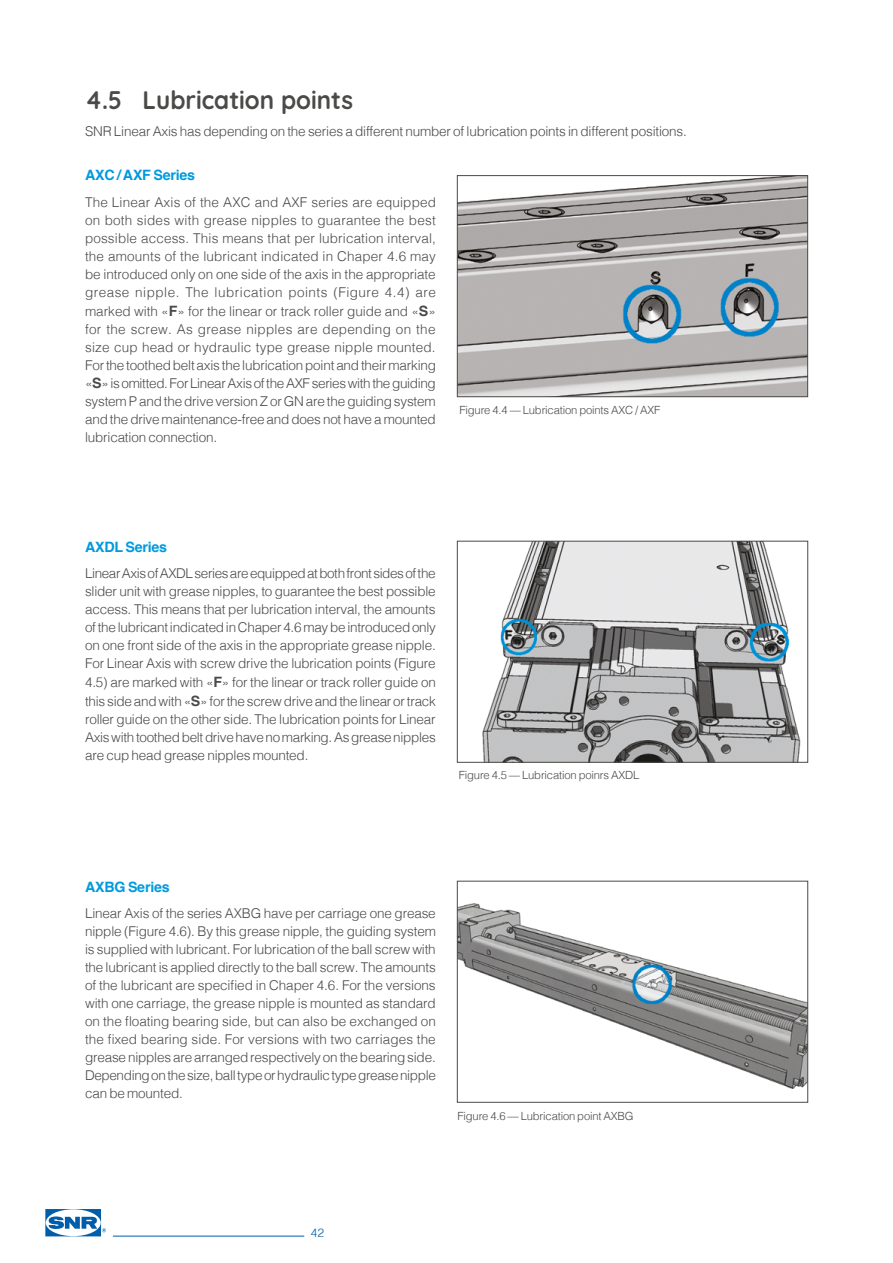
<style>
.page{position:relative;width:893px;height:1263px;background:#fff}
.page>*{position:absolute;margin:0;border:0;box-sizing:border-box;transform-origin:0 0}
.petit_ss-titre_gris{font:300 25.5px "Quicksand";color:#4a4a49;scale:.95 1}
.courant_noir{font:700 14.25px "Helvetica";letter-spacing:-.015em;color:#009adf}
.courant_noir-2{font:300 13.5px/18.1px "Helvetica";letter-spacing:-.015em;color:#4a4a49;text-align:justify}
.t1{font:300 12px "Helvetica";color:#005da9}
.courant_noir-3{font:300 11.25px "Helvetica";letter-spacing:-.015em;color:#4a4a49}
.s1{font-weight:700;font-size:14.25px}
</style>
<div class="page">
<hr style="left:113px;top:1236px;width:191px;height:1px;background:#005da9">
<svg style="left:45px;top:1209px;width:61px;height:27px"></svg>
<img style="left:459px;top:177px;width:347px;height:218px">
<div style="left:457px;top:175px;width:351px;height:222px;border:1px solid #4a4a49"></div>
<img style="left:459px;top:903px;width:347px;height:186px">
<div style="left:457px;top:881px;width:351px;height:221px;border:1px solid #4a4a49"></div>
<img style="left:482px;top:543px;width:319px;height:217px">
<div style="left:457px;top:541px;width:351px;height:221px;border:1px solid #4a4a49"></div>
<p class="petit_ss-titre_gris" style="left:85px;top:81px;width:284px">4.5 Lubrication points</p>
<p class="courant_noir-2" style="left:85px;top:121px;width:603px">SNR Linear Axis has depending on the series a different number of lubrication points in different positions.</p>
<p class="courant_noir" style="left:85px;top:167px;width:112px">AXC / AXF Series</p>
<p class="courant_noir-2" style="left:85px;top:192px;width:353px">The Linear Axis of the AXC and AXF series are equipped on both sides with grease nipples to guarantee the best possible access. This means that per lubrication interval, the amounts of the lubricant indicated in Chaper 4.6 may be introduced only on one side of the axis in the appropriate grease nipple. The lubrication points (Figure 4.4) are marked with «<span class="s1">F</span>» for the linear or track roller guide and «<span class="s1">S</span>» for the screw. As grease nipples are depending on the size cup head or hydraulic type grease nipple mounted.<br>For the toothed belt axis the lubrication point and their marking «<span class="s1">S</span>» is omitted. For Linear Axis of the AXF series with the guiding system P and the drive version Z or GN are the guiding system and the drive maintenance-free and does not have a mounted lubrication connection.</p>
<p class="courant_noir-3" style="left:459px;top:400px;width:202px">Figure 4.4 — Lubrication points AXC / AXF</p>
<p class="courant_noir" style="left:85px;top:538px;width:84px">AXDL Series</p>
<p class="courant_noir-2" style="left:85px;top:563px;width:352px">Linear Axis of AXDL series are equipped at both front sides of the slider unit with grease nipples, to guarantee the best possible access. This means that per lubrication interval, the amounts of the lubricant indicated in Chaper 4.6 may be introduced only on one front side of the axis in the appropriate grease nipple.<br>For Linear Axis with screw drive the lubrication points (Figure 4.5) are marked with «<span class="s1">F</span>» for the linear or track roller guide on this side and with «<span class="s1">S</span>» for the screw drive and the linear or track roller guide on the other side. The lubrication points for Linear Axis with toothed belt drive have no marking. As grease nipples are cup head grease nipples mounted.</p>
<p class="courant_noir-3" style="left:459px;top:765px;width:182px">Figure 4.5 — Lubrication poinrs AXDL</p>
<p class="courant_noir" style="left:85px;top:878px;width:86px">AXBG Series</p>
<p class="courant_noir-2" style="left:85px;top:903px;width:352px">Linear Axis of the series AXBG have per carriage one grease nipple (Figure 4.6). By this grease nipple, the guiding system is supplied with lubricant. For lubrication of the ball screw with the lubricant is applied directly to the ball screw. The amounts of the lubricant are specified in Chaper 4.6. For the versions with one carriage, the grease nipple is mounted as standard on the floating bearing side, but can also be exchanged on the fixed bearing side. For versions with two carriages the grease nipples are arranged respectively on the bearing side.<br>Depending on the size, ball type or hydraulic type grease nipple can be mounted.</p>
<p class="courant_noir-3" style="left:457px;top:1106px;width:178px">Figure 4.6 — Lubrication point AXBG</p>
<p class="t1" style="left:311px;top:1222px;width:15px">42</p>
</div>
